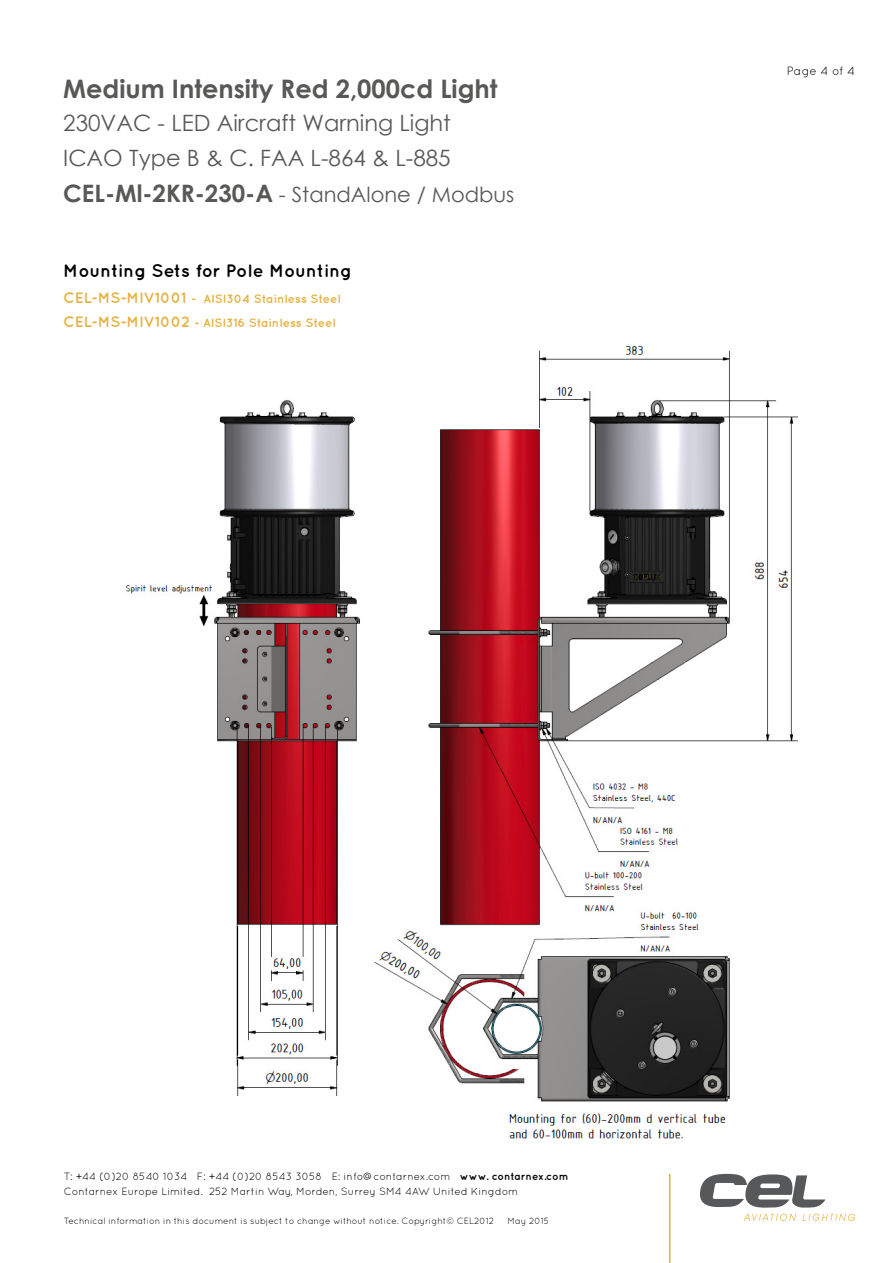
<style>
.page{position:relative;width:893px;height:1263px;background:#fff}
.page>*{position:absolute;margin:0;border:0;box-sizing:border-box;transform-origin:0 0}
.t1{font:700 25.5px "Century Gothic";color:#585857}
.t2{font:22.5px/34.5px "Century Gothic";color:#585857}
.t3{font:21px "Century Gothic";color:#585857}
.t4{font:700 18px "Quicksand";color:#000}
.t5{font:700 12px/24px "Quicksand";color:#e5b242}
.t6{font:12px "Quicksand";color:#000}
.t7{font:10.5px/15px "Quicksand";color:#000}
.t8{font:9px "Quicksand";color:#000}
.s1{font-weight:700;font-size:24px}
.s2{font-size:15px}
.s3{font-weight:700}
</style>
<div class="page">
<hr style="left:669px;top:1174px;width:1px;height:89px;background:#e5b242">
<svg style="left:700px;top:1174px;width:155px;height:47px"></svg>
<img style="left:126px;top:346px;width:672px;height:793px">
<h1 class="t1" style="left:63px;top:79px;width:436px">Medium Intensity Red 2,000cd Light</h1>
<h2 class="t2" style="left:63px;top:108px;width:389px">230VAC - LED Aircraft Warning Light<br>ICAO Type B &amp; C. FAA L-864 &amp; L-885</h2>
<h3 class="t3" style="left:63px;top:186px;width:452px"><span class="s1">CEL-Ml-2KR-230-A</span> - StandAlone / Modbus</h3>
<h3 class="t4" style="left:63px;top:264px;width:290px">Mounting Sets for Pole Mounting</h3>
<p class="t5" style="left:63px;top:288px;width:279px"><span class="s2">CEL-MS-MIV1001</span> - AISI304 Stainless Steel<br><span class="s2">CEL-MS-MIV1002</span> - AISI316 Stainless Steel</p>
<p class="t6" style="left:786px;top:67px;width:70px">Page 4 of 4</p>
<p class="t7" style="left:64px;top:1170px;width:506px">T: +44 (0)20 8540 1034 F: +44 (0)20 8543 3058 E: info@contarnex.com <span class="s3">www. contarnex.com<br></span>Contarnex Europe Limited. 252 Martin Way, Morden, Surrey SM4 4AW United Kingdom</p>
<p class="t8" style="left:64px;top:1217px;width:432px">Technical information in this document is subject to change without notice. Copyright© CEL2012</p>
<p class="t8" style="left:507px;top:1217px;width:43px">May 2015</p>
</div>
